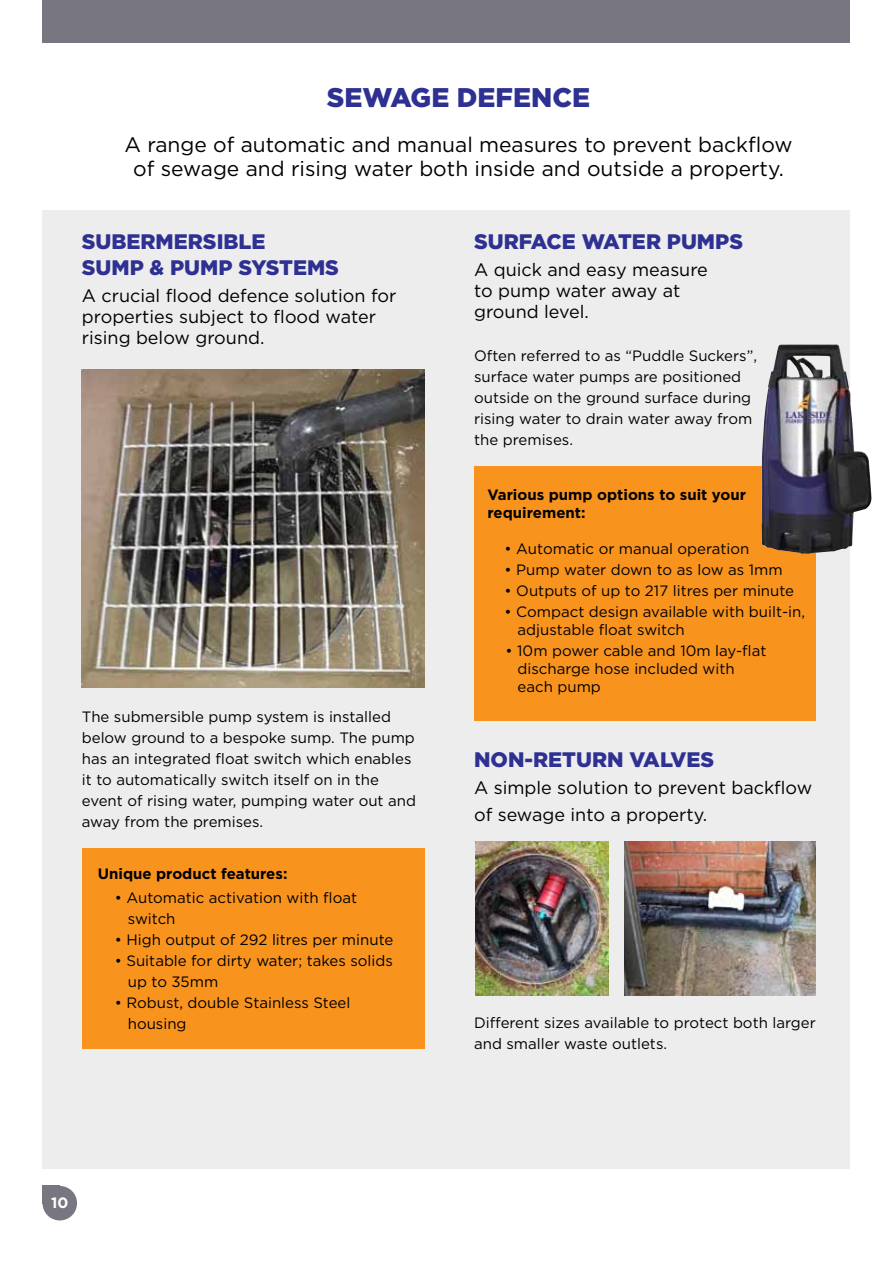
<style>
.page{position:relative;width:893px;height:1263px;background:#fff}
.page>*{position:absolute;margin:0;border:0;box-sizing:border-box;transform-origin:0 0}
.t1{font:900 27px "Gotham";color:#2e3092}
.t2{font:21px/24px "Gotham";color:#000;text-align:center}
.t3{font:900 21px/25.2px "Gotham";color:#2e3092}
.t4{font:18px/21px "Gotham";color:#000}
.t5{font:15px/21px "Gotham";color:#000}
.t6{font:700 15px/18px "Gotham";color:#000}
.t7{font:700 15px "Gotham";color:#fff}
</style>
<div class="page">
<div style="left:43px;top:210px;width:807px;height:959px;background:#eeeded"></div>
<img style="left:476px;top:841px;width:133px;height:154px">
<img style="left:624px;top:842px;width:192px;height:154px">
<div style="left:43px;top:1186px;width:34px;height:34px;background:#787781;border-radius:50%"></div>
<div style="left:43px;top:1186px;width:17px;height:18px;background:#787781"></div>
<div style="left:43px;top:0;width:807px;height:43px;background:#787781"></div>
<div style="left:474px;top:466px;width:342px;height:255px;background:#f8931e"></div>
<svg style="left:761px;top:344px;width:111px;height:210px"></svg>
<img style="left:82px;top:369px;width:342px;height:319px">
<div style="left:82px;top:848px;width:342px;height:201px;background:#f8931e"></div>
<h1 class="t1" style="left:327px;top:85px;width:265px">SEWAGE DEFENCE</h1>
<h2 class="t2" style="left:124px;top:133px;width:670px">A range of automatic and manual measures to prevent backflow of sewage and rising water both inside and outside a property.</h2>
<h2 class="t3" style="left:82px;top:231px;width:259px">SUBERMERSIBLE<br>SUMP &amp; PUMP SYSTEMS</h2>
<p class="t4" style="left:82px;top:286px;width:316px">A crucial flood defence solution for properties subject to flood water rising below ground.</p>
<p class="t5" style="left:82px;top:707px;width:336px">The submersible pump system is installed below ground to a bespoke sump. The pump has an integrated float switch which enables it to automatically switch itself on in the event of rising water, pumping water out and away from the premises.</p>
<p class="t6" style="left:98px;top:865px;width:191px">Unique product features:</p>
<p class="t5" style="left:128px;top:887px;width:231px;text-indent:-13px">• Automatic activation with float switch</p>
<p class="t5" style="left:115px;top:929px;width:280px">• High output of 292 litres per minute</p>
<p class="t5" style="left:128px;top:950px;width:267px;text-indent:-13px">• Suitable for dirty water; takes solids up to 35mm</p>
<p class="t5" style="left:128px;top:992px;width:224px;text-indent:-13px">• Robust, double Stainless Steel housing</p>
<h2 class="t3" style="left:474px;top:231px;width:270px">SURFACE WATER PUMPS</h2>
<p class="t4" style="left:474px;top:261px;width:235px">A quick and easy measure to pump water away at ground level.</p>
<p class="t5" style="left:474px;top:346px;width:284px">Often referred to as “Puddle Suckers”, surface water pumps are positioned outside on the ground surface during rising water to drain water away from the premises.</p>
<p class="t6" style="left:488px;top:486px;width:260px">Various pump options to suit your requirement:</p>
<p class="t5" style="left:505px;top:537px;width:246px">• Automatic or manual operation</p>
<p class="t5" style="left:505px;top:558px;width:280px">• Pump water down to as low as 1mm</p>
<p class="t5" style="left:505px;top:579px;width:291px">• Outputs of up to 217 litres per minute</p>
<p class="t5" style="left:518px;top:602px;width:289px;line-height:18px;text-indent:-13px">• Compact design available with built-in, adjustable float switch</p>
<p class="t5" style="left:518px;top:641px;width:250px;line-height:18px;text-indent:-12px">• 10m power cable and 10m lay-flat discharge hose included with each pump</p>
<h2 class="t3" style="left:474px;top:748px;width:242px">NON-RETURN VALVES</h2>
<p class="t4" style="left:474px;top:775px;width:340px;line-height:27px">A simple solution to prevent backflow of sewage into a property.</p>
<p class="t5" style="left:474px;top:1012px;width:343px">Different sizes available to protect both larger and smaller waste outlets.</p>
<p class="t7" style="left:51px;top:1196px;width:19px">10</p>
</div>
